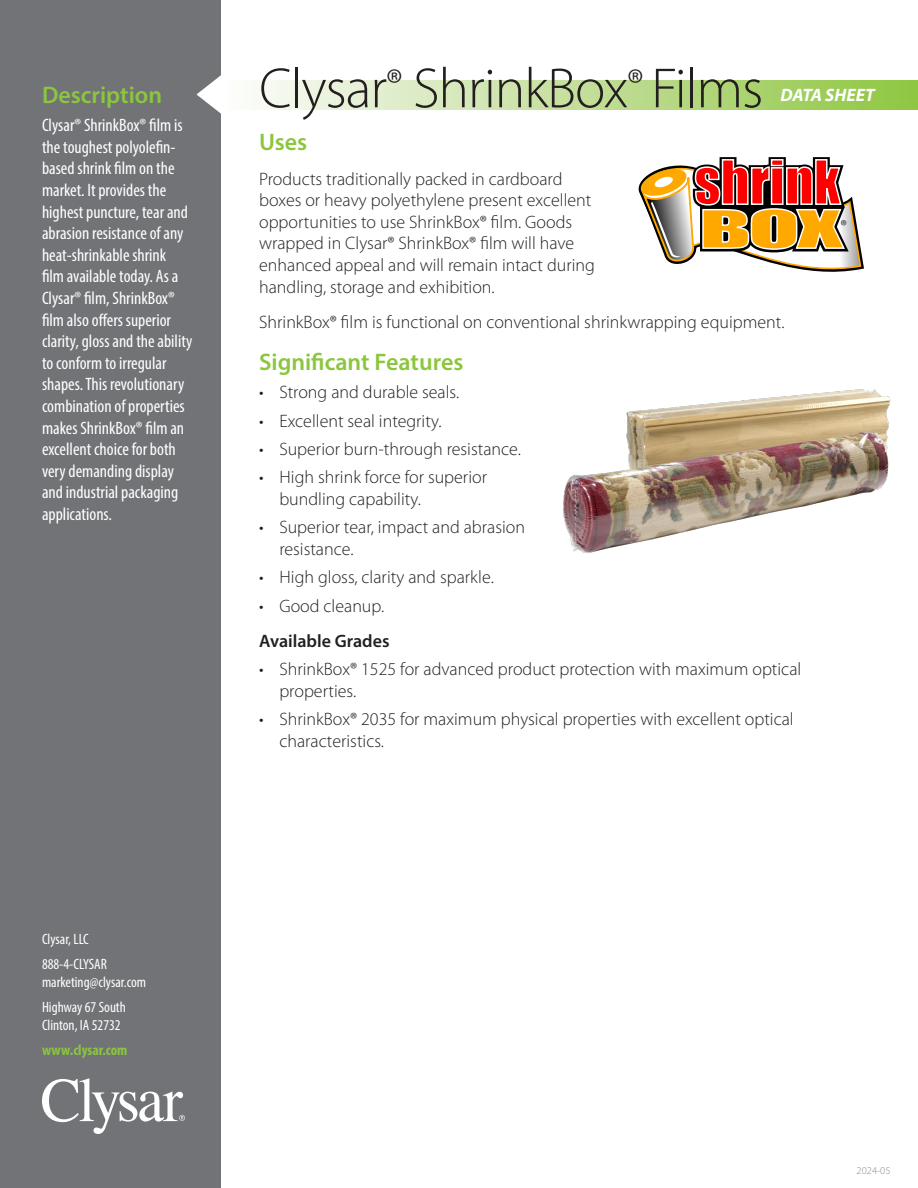
<style>
.page{position:relative;width:918px;height:1188px;background:#fff}
.page>*{position:absolute;margin:0;border:0;box-sizing:border-box;transform-origin:0 0}
.t1{font:300 57px "Myriad Pro";letter-spacing:-.02em;color:#231f20}
.t2{font:600 24px "Myriad Pro";color:#8bc63e}
.t3{font:300 18px/21.6px "Myriad Pro";color:#231f20}
.t4{font:condensed 18px/21.6px "Myriad Pro";color:#fff}
.t5{font:600 18px "Myriad Pro";color:#231f20}
.t6{font:italic 700 18px "Myriad Pro";color:#fff}
.t7{font:condensed 15px/18px "Myriad Pro";color:#fff}
.t8{font:700 condensed 15px "Myriad Pro";color:#8bc63e}
.t9{font:11.55px "Myriad";color:#000}
.t10{font:300 10.5px "Myriad Pro";color:#8a8a8e}
</style>
<div class="page">
<div style="left:220px;top:80px;width:698px;height:29px;background:linear-gradient(to right,#fcfcfc,#8fc541)"></div>
<div style="left:0;top:0;width:220px;height:1188px;background:#717376"></div>
<svg style="left:42px;top:1078px;width:143px;height:56px"></svg>
<svg style="left:196px;top:70px;width:31px;height:48px"></svg>
<svg style="left:638px;top:157px;width:226px;height:115px"></svg>
<img style="left:563px;top:389px;width:328px;height:165px">
<p class="t2" style="left:42px;top:79px;width:122px">Description</p>
<p class="t4" style="left:42px;top:114px;width:152px">Clysar® ShrinkBox® film is the toughest polyolefin&shy;based shrink film on the market. It provides the highest puncture, tear and abrasion resistance of any heat-shrinkable shrink film available today. As a<br>Clysar® film, ShrinkBox® film also offers superior clarity, gloss and the ability to conform to irregular shapes. This revolutionary combination of properties makes ShrinkBox® film an excellent choice for both very demanding display and industrial packaging applications.</p>
<p class="t1" style="left:259px;top:54px;width:506px">Clysar<sup>®</sup> ShrinkBox<sup>®</sup> Films</p>
<p class="t6" style="left:780px;top:84px;width:96px">DATA SHEET</p>
<p class="t2" style="left:259px;top:126px;width:50px">Uses</p>
<p class="t3" style="left:259px;top:168px;width:337px">Products traditionally packed in cardboard boxes or heavy polyethylene present excellent opportunities to use ShrinkBox® film. Goods wrapped in Clysar® ShrinkBox® film will have enhanced appeal and will remain intact during handling, storage and exhibition.</p>
<p class="t3" style="left:259px;top:311px;width:527px">ShrinkBox® film is functional on conventional shrinkwrapping equipment.</p>
<p class="t2" style="left:259px;top:347px;width:206px">Significant Features</p>
<p class="t3" style="left:259px;top:381px;width:202px">• Strong and durable seals.</p>
<p class="t3" style="left:259px;top:410px;width:184px">• Excellent seal integrity.</p>
<p class="t3" style="left:259px;top:438px;width:263px">• Superior burn-through resistance.</p>
<p class="t3" style="left:279px;top:467px;width:209px;text-indent:-20px">• High shrink force for superior bundling capability.</p>
<p class="t3" style="left:279px;top:516px;width:247px;text-indent:-20px">• Superior tear, impact and abrasion resistance.</p>
<p class="t3" style="left:259px;top:566px;width:236px">• High gloss, clarity and sparkle.</p>
<p class="t3" style="left:259px;top:595px;width:127px">• Good cleanup.</p>
<p class="t5" style="left:259px;top:629px;width:132px">Available Grades</p>
<p class="t3" style="left:279px;top:658px;width:523px;text-indent:-20px">• ShrinkBox® 1525 for advanced product protection with maximum optical properties.</p>
<p class="t3" style="left:279px;top:708px;width:516px;text-indent:-20px">• ShrinkBox® 2035 for maximum physical properties with excellent optical characteristics.</p>
<p class="t9" style="left:841px;top:218px;width:7px">®</p>
<p class="t7" style="left:42px;top:930px;width:48px">Clysar, LLC</p>
<p class="t7" style="left:42px;top:955px;width:106px">888-4-CLYSAR marketing@clysar.com</p>
<p class="t7" style="left:42px;top:998px;width:85px">Highway 67 South<br>Clinton, IA 52732</p>
<p class="t8" style="left:42px;top:1040px;width:87px">www.clysar.com</p>
<p class="t10" style="left:857px;top:1164px;width:35px">2024-05</p>
</div>
